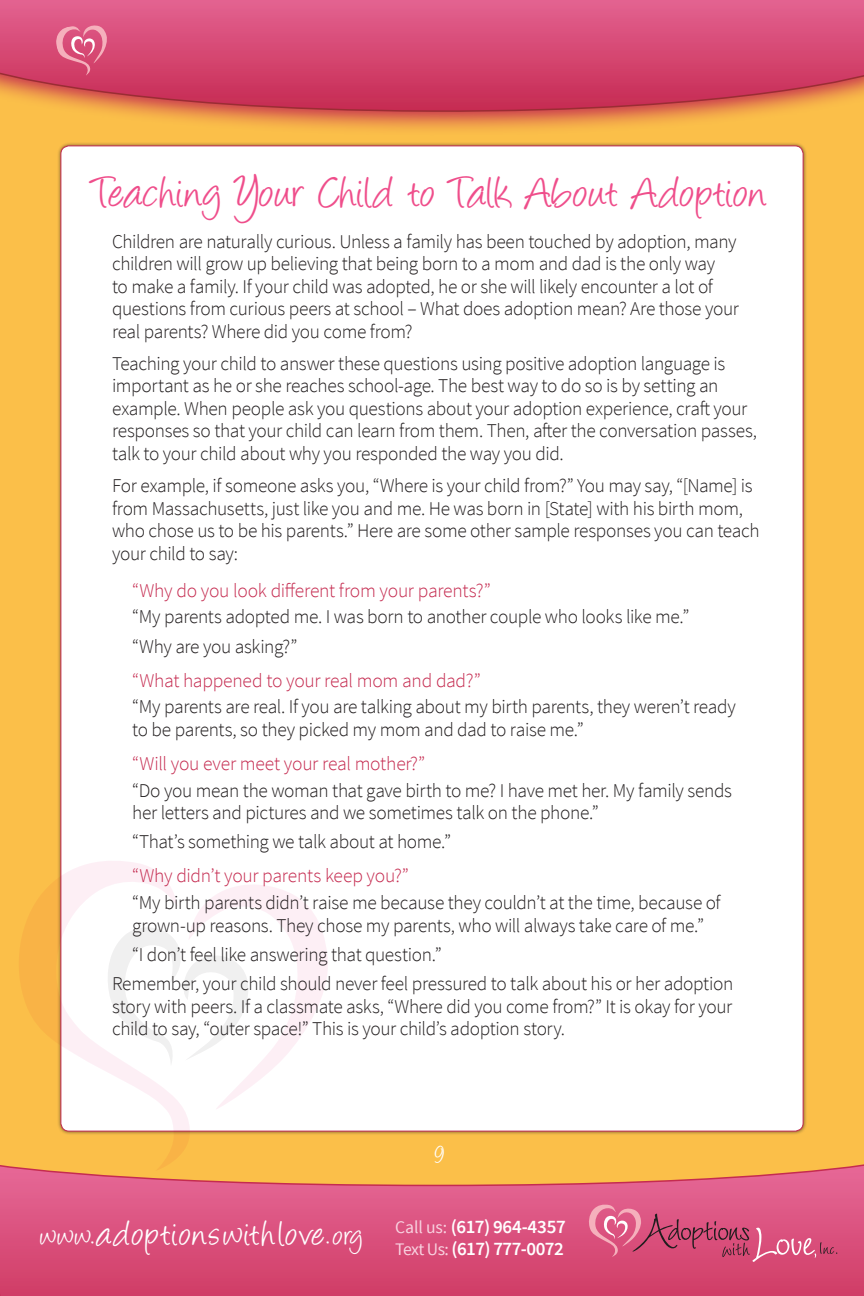
<style>
.page{position:relative;width:864px;height:1296px;background:#fff}
.page>*{position:absolute;margin:0;border:0;box-sizing:border-box;transform-origin:0 0}
.t1{font:49.5px "Angelina";letter-spacing:.015em;color:#ef4e8b}
.t2{font:40.2px "Angelina";letter-spacing:.035em;color:#fff}
.t3{font:27px "Angelina";color:#fff}
.t4{font:300 19.5px/22.5px "Source Sans Pro";letter-spacing:-.02em;color:#231f20}
.t5{font:300 19.5px "Source Sans Pro";letter-spacing:-.015em;color:#c52b50}
.t6{font:600 19.05px "Source Sans Pro";letter-spacing:-.03em;color:#fff}
.s1{font-size:33.9px}
.s2{font-weight:400;font-size:17.7px;color:#f8d2e0}
</style>
<div class="page">
<div style="left:0;top:60px;width:864px;height:1141px;background:#fbbf49"></div>
<div style="left:61px;top:146px;width:742px;height:985px;background:#fff;border-radius:8px"></div>
<svg style="left:116px;top:112px;width:646px;height:18px"></svg>
<svg style="left:0;top:0;width:864px;height:112px;background:#d64e6f"></svg>
<svg style="left:0;top:1164px;width:864px;height:132px;background:#dd5c75"></svg>
<svg style="left:589px;top:1205px;width:248px;height:57px;background:#d45880"></svg>
<svg style="left:55px;top:25px;width:59px;height:51px;background:#dc6185"></svg>
<svg style="left:191px;top:885px;width:170px;height:249px"></svg>
<svg style="left:11px;top:857px;width:180px;height:314px"></svg>
<h1 class="t1" style="left:92px;top:171px;width:676px">Teaching Your Child to Talk About Adoption</h1>
<p class="t4" style="left:112px;top:230px;width:628px">Children are naturally curious. Unless a family has been touched by adoption, many children will grow up believing that being born to a mom and dad is the only way<br>to make a family. If your child was adopted, he or she will likely encounter a lot of questions from curious peers at school – What does adoption mean? Are those your real parents? Where did you come from?</p>
<p class="t4" style="left:112px;top:352px;width:647px">Teaching your child to answer these questions using positive adoption language is important as he or she reaches school-age. The best way to do so is by setting an example. When people ask you questions about your adoption experience, craft your responses so that your child can learn from them. Then, after the conversation passes, talk to your child about why you responded the way you did.</p>
<p class="t4" style="left:112px;top:474px;width:649px">For example, if someone asks you, “Where is your child from?” You may say, “[Name] is from Massachusetts, just like you and me. He was born in [State] with his birth mom, who chose us to be his parents.” Here are some other sample responses you can teach your child to say:</p>
<p class="t5" style="left:132px;top:578px;width:360px">“Why do you look different from your parents?”</p>
<p class="t4" style="left:132px;top:602px;width:559px;line-height:29.2px">“My parents adopted me. I was born to another couple who looks like me.” “Why are you asking?”</p>
<p class="t5" style="left:132px;top:668px;width:350px">“What happened to your real mom and dad?”</p>
<p class="t4" style="left:132px;top:696px;width:605px">“My parents are real. If you are talking about my birth parents, they weren’t ready to be parents, so they picked my mom and dad to raise me.”</p>
<p class="t5" style="left:132px;top:752px;width:294px">“Will you ever meet your real mother?”</p>
<p class="t4" style="left:132px;top:779px;width:601px">“Do you mean the woman that gave birth to me? I have met her. My family sends her letters and pictures and we sometimes talk on the phone.”</p>
<p class="t4" style="left:132px;top:831px;width:320px">“That’s something we talk about at home.”</p>
<p class="t5" style="left:132px;top:864px;width:278px">“Why didn’t your parents keep you?”</p>
<p class="t4" style="left:132px;top:892px;width:590px">“My birth parents didn’t raise me because they couldn’t at the time, because of grown-up reasons. They chose my parents, who will always take care of me.”</p>
<p class="t4" style="left:112px;top:940px;width:623px;line-height:29.2px;text-indent:20px">“I don’t feel like answering that question.”<br>Remember, your child should never feel pressured to talk about his or her adoption</p>
<p class="t4" style="left:112px;top:995px;width:622px">story with peers. If a classmate asks, “Where did you come from?” It is okay for your child to say, “outer space!” This is your child’s adoption story.</p>
<h3 class="t3" style="left:435px;top:1142px;width:11px">9</h3>
<h2 class="t2" style="left:41px;top:1217px;width:527px"><span class="s1">www.</span>adoptionswithlove<span class="s1">.org</span> <sup>Call</sup> <sup>us:</sup> <sup>(617)</sup> <sup>964-4357</sup></h2>
<p class="t6" style="left:395px;top:1237px;width:170px"><span class="s2">Text Us:</span> (617) 777-0072</p>
</div>
